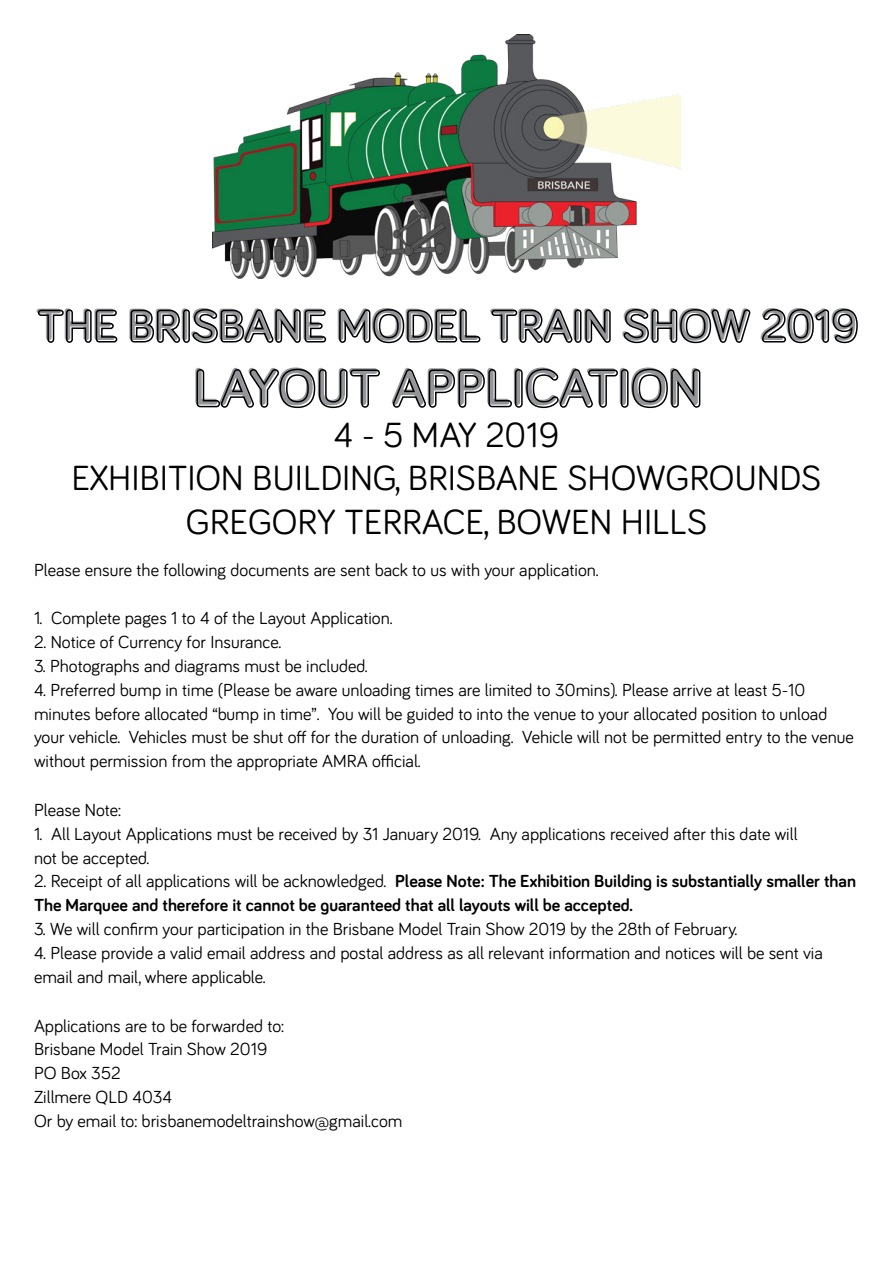
<style>
.page{position:relative;width:893px;height:1263px;background:#fff}
.page>*{position:absolute;margin:0;border:0;box-sizing:border-box;transform-origin:0 0}
.t1{font:700 54px "Bariol";color:#939598}
.t2{font:700 46.5px "Bariol";color:#939598}
.t3{font:36px/43.2px "Bariol";color:#000;text-align:center}
.t4{font:18px/24px "Bariol";color:#000}
.t5{font:700 18px/24px "Bariol";color:#000}
.s1{font-weight:400}
</style>
<div class="page">
<img style="left:212px;top:34px;width:468px;height:244px">
<svg style="left:37px;top:309px;width:81px;height:34px"></svg>
<svg style="left:130px;top:309px;width:51px;height:34px"></svg>
<div style="left:183px;top:309px;width:7px;height:34px;border:2px solid #000;border-radius:3px"></div>
<svg style="left:192px;top:309px;width:135px;height:35px"></svg>
<svg style="left:339px;top:309px;width:142px;height:35px"></svg>
<svg style="left:491px;top:309px;width:82px;height:34px"></svg>
<div style="left:575px;top:309px;width:6px;height:34px;border:2px solid #000;border-radius:3px"></div>
<svg style="left:585px;top:309px;width:26px;height:34px"></svg>
<svg style="left:623px;top:309px;width:128px;height:35px"></svg>
<svg style="left:762px;top:309px;width:96px;height:35px"></svg>
<svg style="left:196px;top:368px;width:184px;height:41px"></svg>
<svg style="left:392px;top:369px;width:120px;height:39px"></svg>
<div style="left:515px;top:369px;width:8px;height:39px;border:2px solid #000;border-radius:3px"></div>
<svg style="left:526px;top:368px;width:92px;height:41px"></svg>
<div style="left:621px;top:369px;width:8px;height:39px;border:2px solid #000;border-radius:3px"></div>
<svg style="left:632px;top:368px;width:69px;height:41px"></svg>
<h2 class="t2" style="left:36px;top:292px;width:823px">THE BRISBANE MODEL TRAIN SHOW 2019</h2>
<h1 class="t1" style="left:192px;top:349px;width:510px">LAYOUT APPLICATION</h1>
<h3 class="t3" style="left:72px;top:412px;width:751px">4 - 5 MAY 2019<br>EXHIBITION BUILDING, BRISBANE SHOWGROUNDS<br>GREGORY TERRACE, BOWEN HILLS</h3>
<p class="t4" style="left:34px;top:556px;width:566px">Please ensure the following documents are sent back to us with your application.</p>
<p class="t4" style="left:34px;top:604px;width:360px">1. Complete pages 1 to 4 of the Layout Application.</p>
<p class="t4" style="left:34px;top:628px;width:249px">2. Notice of Currency for Insurance.</p>
<p class="t4" style="left:34px;top:652px;width:335px">3. Photographs and diagrams must be included.</p>
<p class="t4" style="left:34px;top:676px;width:821px">4. Preferred bump in time (Please be aware unloading times are limited to 30mins). Please arrive at least 5-10 minutes before allocated “bump in time”. You will be guided to into the venue to your allocated position to unload your vehicle. Vehicles must be shut off for the duration of unloading. Vehicle will not be permitted entry to the venue without permission from the appropriate AMRA official.</p>
<p class="t4" style="left:34px;top:796px;width:89px">Please Note:</p>
<p class="t4" style="left:34px;top:820px;width:765px">1. All Layout Applications must be received by 31 January 2019. Any applications received after this date will not be accepted.</p>
<p class="t5" style="left:34px;top:869px;width:823px"><span class="s1">2. Receipt of all applications will be acknowledged.</span> Please Note: The Exhibition Building is substantially smaller than<br>The Marquee and therefore it cannot be guaranteed that all layouts will be accepted.</p>
<p class="t4" style="left:34px;top:916px;width:705px">3. We will confirm your participation in the Brisbane Model Train Show 2019 by the 28th of February.</p>
<p class="t4" style="left:34px;top:940px;width:790px">4. Please provide a valid email address and postal address as all relevant information and notices will be sent via email and mail, where applicable.</p>
<p class="t4" style="left:34px;top:1012px;width:370px">Applications are to be forwarded to:<br>Brisbane Model Train Show 2019<br>PO Box 352<br>Zillmere QLD 4034<br>Or by email to: brisbanemodeltrainshow@gmail.com</p>
</div>
